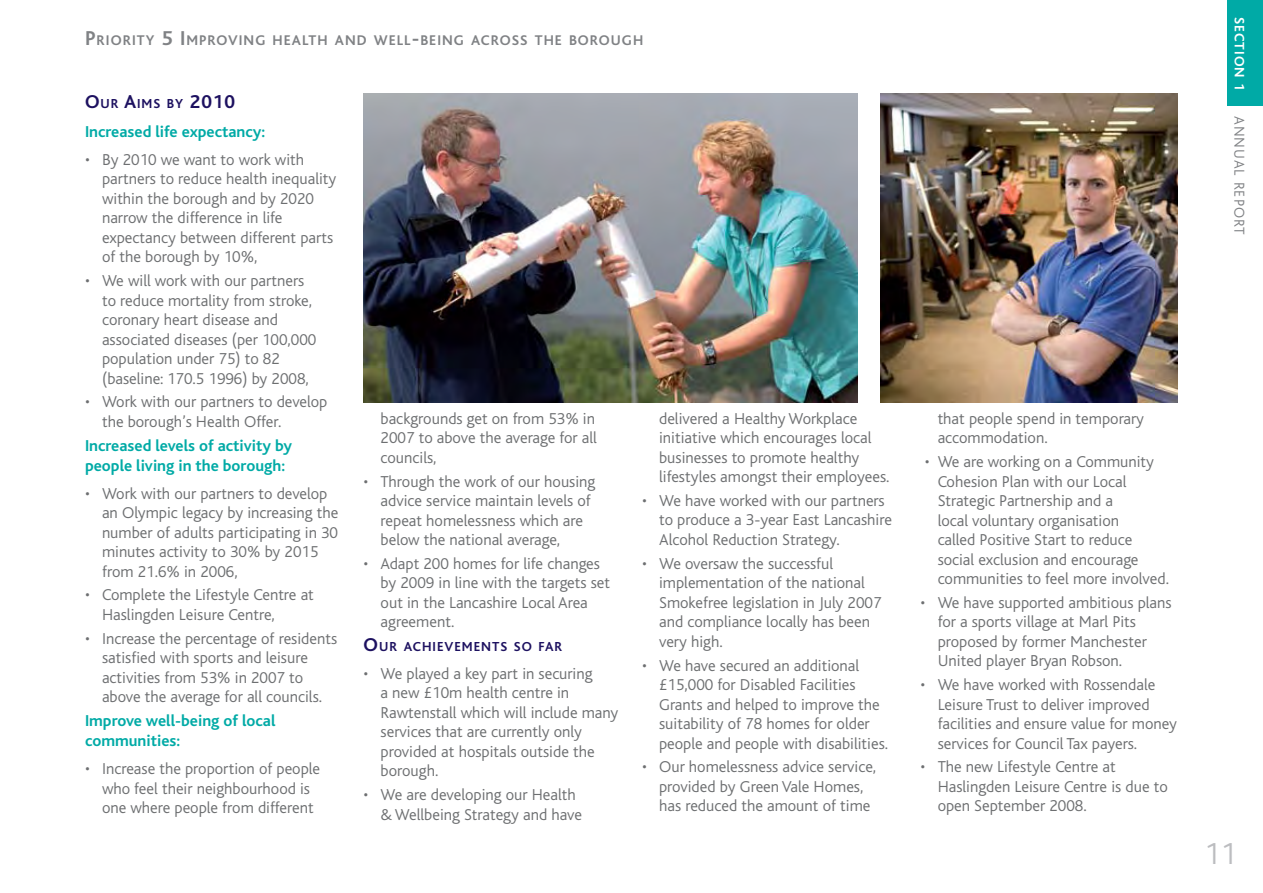
<style>
.page{position:relative;width:1263px;height:893px;background:#fff}
.page>*{position:absolute;margin:0;border:0;box-sizing:border-box;transform-origin:0 0}
.t1{font:300 31.5px "Bliss";color:#bcbdc0}
.t2{font:300 16.5px/19.5px "Bliss";color:#6d6f71}
.t3{font:700 16.5px/19.8px "Bliss";color:#00aaa6}
.t4{font:300 15px "Bliss";letter-spacing:.07em;color:#808285}
.t5{font:700 14.7px "Bliss";letter-spacing:.07em;color:#808285}
.t6{font:700 14.25px "Bliss";letter-spacing:.07em;color:#fff}
.t7{font:700 13.65px "Bliss";letter-spacing:.07em;color:#1d1160}
.s1{font-size:21px}
.s2{font-size:19.5px}
.s3{font-weight:700;font-size:14.25px;color:#fff}
</style>
<div class="page">
<img style="left:364px;top:94px;width:494px;height:309px">
<img style="left:880px;top:94px;width:298px;height:309px">
<div style="left:1228px;top:0;width:35px;height:105px;background:#00aaa6"></div>
<p class="t5" style="left:85px;top:32px;width:560px"><span class="s1">P</span>RIORITY <span class="s1">5 I</span> MPROVING HEALTH AND WELL<span class="s1">-</span>BEING ACROSS THE BOROUGH</p>
<p class="t7" style="left:85px;top:97px;width:151px"><span class="s2">O</span>UR <span class="s2">A</span>IMS BY <span class="s2">2010</span></p>
<p class="t3" style="left:85px;top:122px;width:182px">Increased life expectancy:</p>
<p class="t2" style="left:102px;top:150px;width:236px;text-indent:-17px">• By 2010 we want to work with partners to reduce health inequality within the borough and by 2020 narrow the difference in life expectancy between different parts of the borough by 10%,</p>
<p class="t2" style="left:102px;top:271px;width:216px;text-indent:-17px">• We will work with our partners to reduce mortality from stroke, coronary heart disease and associated diseases (per 100,000 population under 75) to 82 (baseline: 170.5 1996) by 2008,</p>
<p class="t2" style="left:102px;top:392px;width:227px;text-indent:-17px">• Work with our partners to develop the borough’s Health Offer.</p>
<p class="t3" style="left:85px;top:436px;width:208px">Increased levels of activity by people living in the borough:</p>
<p class="t2" style="left:102px;top:484px;width:238px;text-indent:-17px">• Work with our partners to develop an Olympic legacy by increasing the number of adults participating in 30 minutes activity to 30% by 2015 from 21.6% in 2006,</p>
<p class="t2" style="left:102px;top:586px;width:213px;text-indent:-17px">• Complete the Lifestyle Centre at<br>Haslingden Leisure Centre,</p>
<p class="t2" style="left:102px;top:629px;width:237px;text-indent:-17px">• Increase the percentage of residents satisfied with sports and leisure activities from 53% in 2007 to above the average for all councils.</p>
<p class="t3" style="left:85px;top:711px;width:192px">Improve well-being of local communities:</p>
<p class="t2" style="left:102px;top:759px;width:220px;text-indent:-17px">• Increase the proportion of people who feel their neighbourhood is one where people from different</p>
<p class="t2" style="left:381px;top:409px;width:218px;text-align:justify">backgrounds get on from 53% in 2007 to above the average for all councils,</p>
<p class="t2" style="left:381px;top:472px;width:216px;text-indent:-17px">• Through the work of our housing advice service maintain levels of repeat homelessness which are below the national average,</p>
<p class="t2" style="left:381px;top:554px;width:231px;text-indent:-17px">• Adapt 200 homes for life changes by 2009 in line with the targets set out in the Lancashire Local Area agreement.</p>
<p class="t7" style="left:364px;top:639px;width:200px"><span class="s2">O</span>UR ACHIEVEMENTS SO FAR</p>
<p class="t2" style="left:381px;top:664px;width:239px;text-indent:-17px">• We played a key part in securing<br>a new £10m health centre in<br>Rawtenstall which will include many services that are currently only provided at hospitals outside the borough.</p>
<p class="t2" style="left:381px;top:785px;width:203px;text-indent:-17px">• We are developing our Health &amp; Wellbeing Strategy and have</p>
<p class="t2" style="left:659px;top:409px;width:232px">delivered a Healthy Workplace initiative which encourages local businesses to promote healthy lifestyles amongst their employees.</p>
<p class="t2" style="left:659px;top:491px;width:234px;text-indent:-17px">• We have worked with our partners to produce a 3-year East Lancashire<br>Alcohol Reduction Strategy.</p>
<p class="t2" style="left:659px;top:554px;width:224px;text-indent:-17px">• We oversaw the successful implementation of the national<br>Smokefree legislation in July 2007 and compliance locally has been very high.</p>
<p class="t2" style="left:659px;top:656px;width:230px;text-indent:-17px">• We have secured an additional £15,000 for Disabled Facilities Grants and helped to improve the suitability of 78 homes for older people and people with disabilities.</p>
<p class="t2" style="left:659px;top:757px;width:219px;text-indent:-17px">• Our homelessness advice service, provided by Green Vale Homes, has reduced the amount of time</p>
<p class="t2" style="left:938px;top:409px;width:208px">that people spend in temporary accommodation.</p>
<p class="t2" style="left:938px;top:452px;width:233px;text-indent:-13px">• We are working on a Community<br>Cohesion Plan with our Local<br>Strategic Partnership and a<br>local voluntary organisation<br>called Positive Start to reduce social exclusion and encourage communities to feel more involved.</p>
<p class="t2" style="left:938px;top:593px;width:236px;text-indent:-17px">• We have supported ambitious plans for a sports village at Marl Pits proposed by former Manchester<br>United player Bryan Robson.</p>
<p class="t2" style="left:938px;top:675px;width:241px;text-indent:-17px">• We have worked with Rossendale Leisure Trust to deliver improved facilities and ensure value for money services for Council Tax payers.</p>
<p class="t2" style="left:938px;top:757px;width:232px;text-indent:-17px">• The new Lifestyle Centre at<br>Haslingden Leisure Centre is due to open September 2008.</p>
<p class="t6" style="left:1247px;top:17px;width:75px;rotate:90deg">SECTION 1</p>
<p class="t4" style="left:1247px;top:116px;width:192px;rotate:90deg">ANNUAL REPORT <span class="s3">ECTION 1</span></p>
<p class="t1" style="left:1204px;top:837px;width:34px">11</p>
</div>
